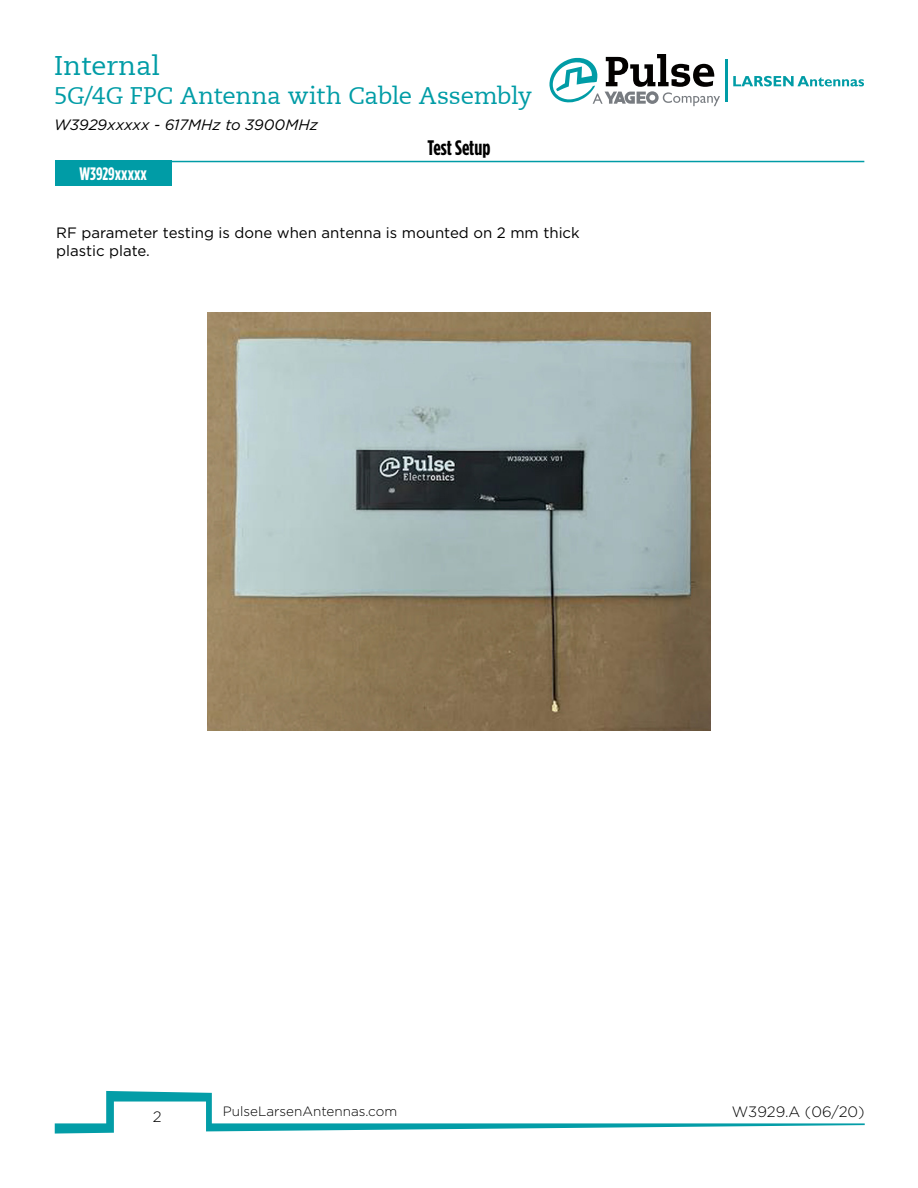
<style>
.page{position:relative;width:918px;height:1188px;background:#fff}
.page>*{position:absolute;margin:0;border:0;box-sizing:border-box;transform-origin:0 0}
.t1{font:27px "Caecilia LT";color:#009ca6}
.t2{font:24px "Caecilia LT";letter-spacing:-.01em;color:#009ca6}
.t3{font:700 21px "Gotham Condensed";color:#000}
.t4{font:700 18px "Gotham Condensed";color:#fff}
.t5{font:15px/18px "Gotham";color:#000}
.t6{font:italic 15px "Gotham";color:#000}
.t7{font:300 15px "Gotham";color:#000}
.t8{font:300 13.5px "Gotham";color:#000}
</style>
<div class="page">
<svg style="left:549px;top:54px;width:171px;height:52px"></svg>
<svg style="left:733px;top:76px;width:131px;height:10px"></svg>
<hr style="left:725px;top:59px;width:3px;height:43px;background:#009ca6">
<svg style="left:55px;top:1091px;width:810px;height:43px"></svg>
<div style="left:56px;top:161px;width:116px;height:25px;background:#009ca6"></div>
<hr style="left:56px;top:161px;width:808px;height:1px;background:#009ca6">
<img style="left:207px;top:313px;width:504px;height:417px">
<h1 class="t1" style="left:54px;top:50px;width:108px">Internal</h1>
<h2 class="t2" style="left:54px;top:82px;width:480px">5G/4G FPC Antenna with Cable Assembly</h2>
<p class="t6" style="left:54px;top:116px;width:265px">W3929xxxxx - 617MHz to 3900MHz</p>
<p class="t4" style="left:80px;top:163px;width:69px">W3929xxxxx</p>
<h3 class="t3" style="left:428px;top:135px;width:64px">Test Setup</h3>
<p class="t5" style="left:56px;top:224px;width:525px">RF parameter testing is done when antenna is mounted on 2 mm thick plastic plate.</p>
<p class="t7" style="left:153px;top:1107px;width:10px">2</p>
<p class="t8" style="left:223px;top:1103px;width:176px">PulseLarsenAntennas.com</p>
<p class="t7" style="left:732px;top:1103px;width:134px">W3929.A (06/20)</p>
</div>
